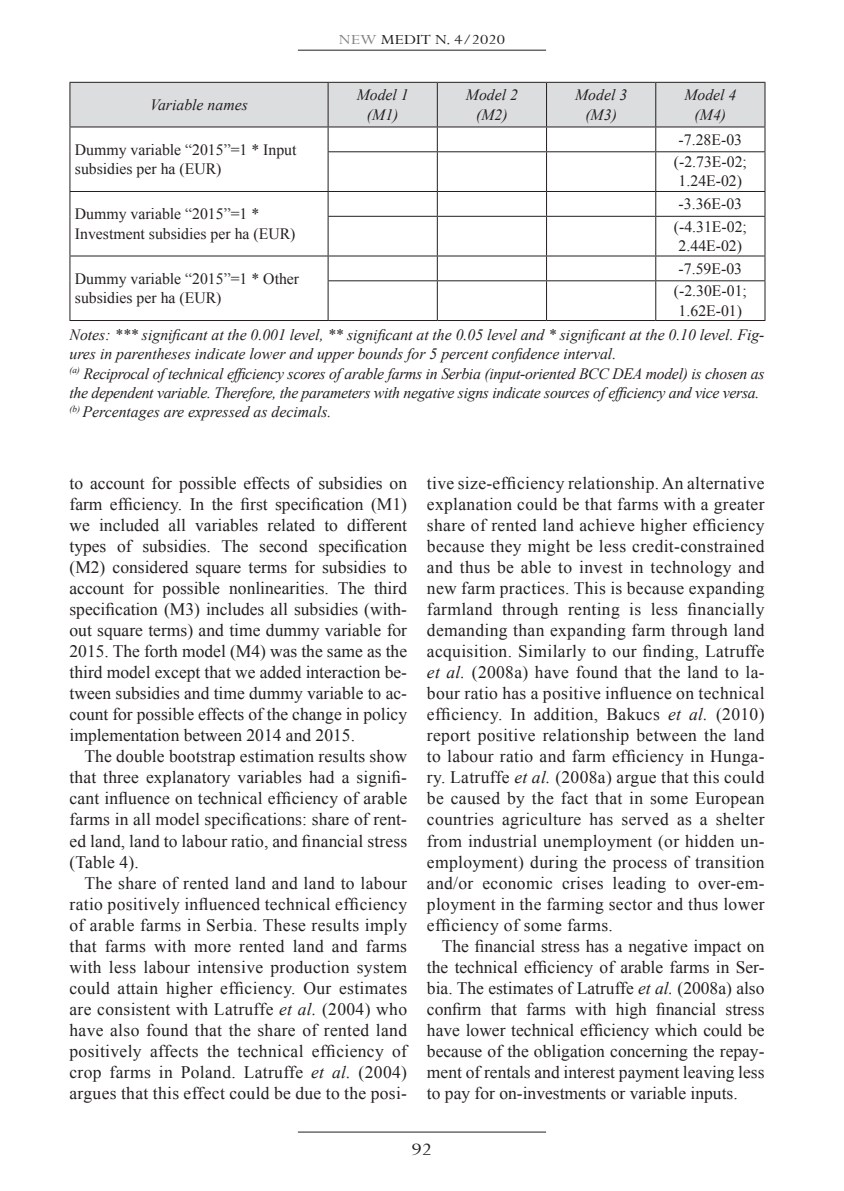
<style>
.page{position:relative;width:844px;height:1191px;background:#fff}
.page>*{position:absolute;margin:0;border:0;box-sizing:border-box;transform-origin:0 0}
.t1{font:19.6px "Perpetua Std";color:#231f20;scale:1.15 1}
._09_TESTO{font:17.5px/21px "Times New Roman";letter-spacing:.01em;color:#231f20;text-align:justify}
._10_TESTO_TABELLA{font:15.75px/19.2px "Times New Roman";color:#231f20}
._10_fonte{font:italic 15.75px/19.2px "Times New Roman";color:#231f20}
._10_fonte-2{font:italic 15.75px/19.2px "Times New Roman";letter-spacing:-.02em;color:#231f20}
._10_testatina_Tabell{font:italic 15.75px "Times New Roman";color:#231f20}
.t2{font:15.75px "Perpetua Std";color:#231f20;scale:1.15 1}
.s1{color:#808285}
.s2{font-style:italic}
</style>
<div class="page">
<hr style="left:298px;top:50px;width:248px;height:1px;background:#231f20">
<hr style="left:298px;top:1131px;width:248px;height:1px;background:#231f20">
<svg style="left:70px;top:152px;width:694px;height:168px"></svg>
<hr style="left:327px;top:152px;width:1px;height:39px;background:#231f20">
<hr style="left:437px;top:152px;width:1px;height:39px;background:#231f20">
<hr style="left:655px;top:152px;width:1px;height:39px;background:#231f20">
<hr style="left:69px;top:191px;width:259px;height:1px;background:#231f20">
<hr style="left:328px;top:191px;width:109px;height:1px;background:#231f20">
<svg style="left:327px;top:192px;width:1px;height:24px"></svg>
<hr style="left:437px;top:191px;width:109px;height:1px;background:#231f20">
<svg style="left:437px;top:192px;width:1px;height:24px"></svg>
<hr style="left:546px;top:191px;width:109px;height:1px;background:#231f20">
<hr style="left:655px;top:191px;width:110px;height:1px;background:#231f20">
<svg style="left:655px;top:192px;width:1px;height:24px"></svg>
<hr style="left:327px;top:216px;width:110px;height:1px;background:#231f20">
<hr style="left:327px;top:217px;width:1px;height:38px;background:#231f20">
<hr style="left:437px;top:216px;width:109px;height:1px;background:#231f20">
<hr style="left:437px;top:217px;width:1px;height:38px;background:#231f20">
<hr style="left:546px;top:216px;width:109px;height:1px;background:#231f20">
<hr style="left:655px;top:216px;width:110px;height:1px;background:#231f20">
<hr style="left:655px;top:217px;width:1px;height:38px;background:#231f20">
<hr style="left:69px;top:255px;width:259px;height:1px;background:#231f20">
<hr style="left:328px;top:255px;width:109px;height:1px;background:#231f20">
<svg style="left:327px;top:256px;width:1px;height:24px"></svg>
<hr style="left:437px;top:255px;width:109px;height:1px;background:#231f20">
<svg style="left:437px;top:256px;width:1px;height:24px"></svg>
<hr style="left:546px;top:255px;width:109px;height:1px;background:#231f20">
<hr style="left:655px;top:255px;width:110px;height:1px;background:#231f20">
<svg style="left:655px;top:256px;width:1px;height:24px"></svg>
<hr style="left:327px;top:280px;width:110px;height:1px;background:#231f20">
<hr style="left:327px;top:281px;width:1px;height:39px;background:#231f20">
<hr style="left:437px;top:280px;width:109px;height:1px;background:#231f20">
<hr style="left:437px;top:281px;width:1px;height:39px;background:#231f20">
<hr style="left:546px;top:280px;width:109px;height:1px;background:#231f20">
<hr style="left:655px;top:280px;width:110px;height:1px;background:#231f20">
<hr style="left:655px;top:281px;width:1px;height:39px;background:#231f20">
<hr style="left:546px;top:152px;width:1px;height:39px;background:#231f20">
<svg style="left:546px;top:192px;width:1px;height:24px"></svg>
<hr style="left:546px;top:217px;width:1px;height:38px;background:#231f20">
<svg style="left:546px;top:256px;width:1px;height:24px"></svg>
<hr style="left:546px;top:281px;width:1px;height:39px;background:#231f20">
<svg style="left:69px;top:82px;width:696px;height:70px"></svg>
<hr style="left:69px;top:152px;width:1px;height:39px;background:#231f20">
<hr style="left:764px;top:152px;width:1px;height:39px;background:#231f20">
<svg style="left:69px;top:192px;width:1px;height:24px"></svg>
<svg style="left:764px;top:192px;width:1px;height:24px"></svg>
<hr style="left:69px;top:216px;width:1px;height:39px;background:#231f20">
<hr style="left:764px;top:217px;width:1px;height:38px;background:#231f20">
<svg style="left:69px;top:256px;width:1px;height:25px"></svg>
<svg style="left:764px;top:256px;width:1px;height:24px"></svg>
<hr style="left:69px;top:281px;width:1px;height:39px;background:#231f20">
<hr style="left:764px;top:281px;width:1px;height:39px;background:#231f20">
<hr style="left:69px;top:320px;width:259px;height:1px;background:#231f20">
<hr style="left:328px;top:320px;width:109px;height:1px;background:#231f20">
<hr style="left:437px;top:320px;width:109px;height:1px;background:#231f20">
<hr style="left:546px;top:320px;width:109px;height:1px;background:#231f20">
<hr style="left:655px;top:320px;width:110px;height:1px;background:#231f20">
<p class="_10_testatina_Tabell" style="left:150px;top:94px;width:99px">Variable names</p>
<p class="_10_TESTO_TABELLA" style="left:75px;top:140px;width:223px">Dummy variable “2015”=1 * Input subsidies per ha (EUR)</p>
<p class="_10_TESTO_TABELLA" style="left:75px;top:204px;width:222px">Dummy variable “2015”=1 *<br>Investment subsidies per ha (EUR)</p>
<p class="t2" style="left:339px;top:31px;width:146px"><span class="s1">NEW</span> MEDIT N. 4/2020</p>
<p class="_10_testatina_Tabell" style="left:356px;top:84px;width:54px">Model 1</p>
<p class="_10_testatina_Tabell" style="left:367px;top:104px;width:33px">(M1)</p>
<p class="_10_testatina_Tabell" style="left:466px;top:84px;width:54px">Model 2</p>
<p class="_10_testatina_Tabell" style="left:476px;top:104px;width:33px">(M2)</p>
<p class="_10_testatina_Tabell" style="left:575px;top:84px;width:54px">Model 3</p>
<p class="_10_testatina_Tabell" style="left:585px;top:104px;width:33px">(M3)</p>
<p class="_10_testatina_Tabell" style="left:684px;top:84px;width:54px">Model 4</p>
<p class="_10_testatina_Tabell" style="left:694px;top:104px;width:33px">(M4)</p>
<p class="_10_TESTO_TABELLA" style="left:678px;top:129px;width:65px">-7.28E-03</p>
<p class="_10_TESTO_TABELLA" style="left:673px;top:152px;width:75px;text-align:center">(-2.73E-02;<br>1.24E-02)</p>
<p class="_10_TESTO_TABELLA" style="left:678px;top:194px;width:65px">-3.36E-03</p>
<p class="_10_TESTO_TABELLA" style="left:673px;top:217px;width:75px;text-align:center">(-4.31E-02;<br>2.44E-02)</p>
<p class="_10_TESTO_TABELLA" style="left:678px;top:258px;width:65px">-7.59E-03</p>
<p class="_10_TESTO_TABELLA" style="left:673px;top:281px;width:75px;text-align:center">(-2.30E-01;<br>1.62E-01)</p>
<p class="_10_fonte" style="left:69px;top:325px;width:696px">Notes: *** significant at the 0.001 level, ** significant at the 0.05 level and * significant at the 0.10 level. Fig&shy;ures in parentheses indicate lower and upper bounds for 5 percent confidence interval.</p>
<p class="_10_fonte-2" style="left:69px;top:363px;width:696px"><sup>(a)</sup> Reciprocal of technical efficiency scores of arable farms in Serbia (input-oriented BCC DEA model) is chosen as the dependent variable. Therefore, the parameters with negative signs indicate sources of efficiency and vice versa.</p>
<p class="_10_fonte" style="left:69px;top:402px;width:263px"><sup>(b)</sup> Percentages are expressed as decimals.</p>
<p class="_10_TESTO_TABELLA" style="left:75px;top:269px;width:226px">Dummy variable “2015”=1 * Other subsidies per ha (EUR)</p>
<p class="_09_TESTO" style="left:69px;top:473px;width:339px">to account for possible effects of subsidies on farm efficiency. In the first specification (M1) we included all variables related to different types of subsidies. The second specification (M2) considered square terms for subsidies to account for possible nonlinearities. The third specification (M3) includes all subsidies (with&shy;out square terms) and time dummy variable for 2015. The forth model (M4) was the same as the third model except that we added interaction be&shy;tween subsidies and time dummy variable to ac&shy;count for possible effects of the change in policy implementation between 2014 and 2015.</p>
<p class="_09_TESTO" style="left:69px;top:746px;width:339px;text-indent:15px">The double bootstrap estimation results show that three explanatory variables had a signifi&shy;cant influence on technical efficiency of arable farms in all model specifications: share of rent&shy;ed land, land to labour ratio, and financial stress (Table 4).</p>
<p class="_09_TESTO" style="left:69px;top:872px;width:339px;text-indent:15px">The share of rented land and land to labour ratio positively influenced technical efficiency of arable farms in Serbia. These results imply that farms with more rented land and farms with less labour intensive production system could attain higher efficiency. Our estimates are consistent with Latruffe <span class="s2">et al.</span> (2004) who have also found that the share of rented land positively affects the technical efficiency of crop farms in Poland. Latruffe <span class="s2">et al.</span> (2004) argues that this effect could be due to the posi-</p>
<p class="_09_TESTO" style="left:427px;top:473px;width:339px">tive size-efficiency relationship. An alternative explanation could be that farms with a greater share of rented land achieve higher efficiency because they might be less credit-constrained and thus be able to invest in technology and new farm practices. This is because expanding farmland through renting is less financially demanding than expanding farm through land acquisition. Similarly to our finding, Latruffe <span class="s2">et al.</span> (2008a) have found that the land to la&shy;bour ratio has a positive influence on technical efficiency. In addition, Bakucs <span class="s2">et al.</span> (2010) report positive relationship between the land to labour ratio and farm efficiency in Hunga&shy;ry. Latruffe <span class="s2">et al.</span> (2008a) argue that this could be caused by the fact that in some European countries agriculture has served as a shelter from industrial unemployment (or hidden un&shy;employment) during the process of transition and/or economic crises leading to over-em&shy;ployment in the farming sector and thus lower efficiency of some farms.</p>
<p class="_09_TESTO" style="left:427px;top:935px;width:339px;text-indent:15px">The financial stress has a negative impact on the technical efficiency of arable farms in Ser&shy;bia. The estimates of Latruffe <span class="s2">et al.</span> (2008a) also confirm that farms with high financial stress have lower technical efficiency which could be because of the obligation concerning the repay&shy;ment of rentals and interest payment leaving less to pay for on-investments or variable inputs.</p>
<p class="t1" style="left:411px;top:1139px;width:19px">92</p>
</div>
